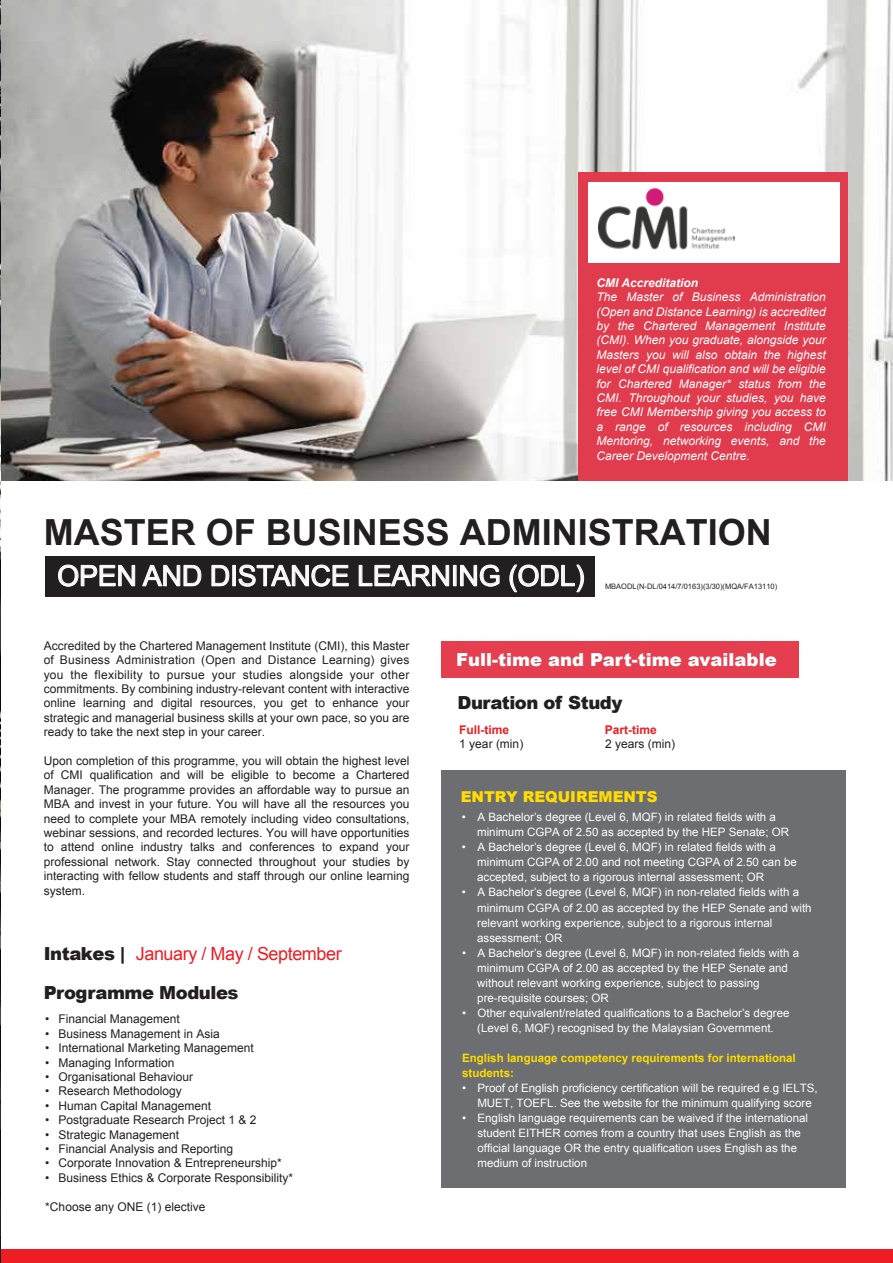
<style>
.page{position:relative;width:893px;height:1263px;background:#fff}
.page>*{position:absolute;margin:0;border:0;box-sizing:border-box;transform-origin:0 0}
.t1{font:700 36px "Arial";color:#231f20}
.t2{font:28.5px "Arial";letter-spacing:-.01em;color:#fff}
.t3{font:900 18px "Arial";letter-spacing:-.025em;color:#231f20}
.t4{font:900 18px "Arial";color:#fff}
.t5{font:18px "Arial";letter-spacing:-.025em;color:#ed1d24}
.t6{font:900 15px "Arial";color:#fd0}
.t7{font:12px/14.4px "Arial";color:#231f20;text-align:justify}
.t8{font:italic 12px/14.4px "Arial";color:#fff;text-align:justify}
.t9{font:700 12px "Arial";color:#ed1d24}
.t10{font:italic 700 12px "Arial";color:#fff}
.t11{font:11.55px/15px "Arial";color:#fff}
.t12{font:700 11.55px/15px "Arial";color:#fd0}
.t13{font:7.5px "Arial";color:#231f20}
.s1{font-weight:900;color:#231f20}
</style>
<div class="page">
<div style="left:0;top:1249px;width:893px;height:14px;background:#ed1d24"></div>
<img style="left:1px;top:0;width:891px;height:481px">
<div style="left:578px;top:173px;width:270px;height:308px;background:#e13c4d"></div>
<div style="left:588px;top:182px;width:251px;height:80px;background:#fff"></div>
<img style="left:598px;top:155px;width:136px;height:108px">
<div style="left:46px;top:556px;width:549px;height:40px;background:#231f20"></div>
<svg style="left:58px;top:564px;width:77px;height:23px"></svg>
<svg style="left:142px;top:564px;width:60px;height:23px"></svg>
<svg style="left:211px;top:565px;width:19px;height:21px"></svg>
<div style="left:232px;top:565px;width:4px;height:21px;border:1px solid #fff"></div>
<svg style="left:238px;top:564px;width:111px;height:23px"></svg>
<svg style="left:358px;top:564px;width:91px;height:23px"></svg>
<div style="left:453px;top:565px;width:3px;height:21px;border:1px solid #fff"></div>
<svg style="left:460px;top:564px;width:40px;height:23px"></svg>
<svg style="left:509px;top:564px;width:75px;height:29px"></svg>
<div style="left:441px;top:770px;width:405px;height:418px;background:#6d6e71"></div>
<div style="left:441px;top:641px;width:357px;height:36px;background:#e43e4f"></div>
<img style="left:0;top:0;width:1px;height:1263px">
<p class="t10" style="left:597px;top:275px;width:103px">CMI Accreditation</p>
<p class="t8" style="left:597px;top:290px;width:231px">The Master of Business Administration (Open and Distance Learning) is accredited by the Chartered Management Institute (CMI). When you graduate, alongside your Masters you will also obtain the highest level of CMI qualification and will be eligible for Chartered Manager* status from the CMI. Throughout your studies, you have free CMI Membership giving you access to a range of resources including CMI Mentoring, networking events, and the Career Development Centre.</p>
<h1 class="t1" style="left:44px;top:509px;width:730px">MASTER OF BUSINESS ADMINISTRATION</h1>
<h2 class="t2" style="left:57px;top:557px;width:529px">OPEN AND DISTANCE LEARNING (ODL)</h2>
<p class="t13" style="left:605px;top:581px;width:174px">MBAODL(N-DL/0414/7/0163)(3/30)(MQA/FA13110)</p>
<p class="t7" style="left:44px;top:638px;width:367px">Accredited by the Chartered Management Institute (CMI), this Master of Business Administration (Open and Distance Learning) gives you the flexibility to pursue your studies alongside your other commitments. By combining industry-relevant content with interactive online learning and digital resources, you get to enhance your strategic and managerial business skills at your own pace, so you are ready to take the next step in your career.</p>
<p class="t7" style="left:44px;top:754px;width:367px">Upon completion of this programme, you will obtain the highest level of CMI qualification and will be eligible to become a Chartered Manager. The programme provides an affordable way to pursue an MBA and invest in your future. You will have all the resources you need to complete your MBA remotely including video consultations, webinar sessions, and recorded lectures. You will have opportunities to attend online industry talks and conferences to expand your professional network. Stay connected throughout your studies by interacting with fellow students and staff through our online learning system.</p>
<h3 class="t5" style="left:44px;top:942px;width:299px"><span class="s1">Intakes |</span> January / May / September</h3>
<h3 class="t3" style="left:44px;top:979px;width:196px">Programme Modules</h3>
<p class="t7" style="left:45px;top:1012px;width:136px">• Financial Management</p>
<p class="t7" style="left:45px;top:1026px;width:176px">• Business Management in Asia</p>
<p class="t7" style="left:45px;top:1041px;width:210px">• International Marketing Management</p>
<p class="t7" style="left:45px;top:1055px;width:131px">• Managing Information</p>
<p class="t7" style="left:45px;top:1070px;width:149px">• Organisational Behaviour</p>
<p class="t7" style="left:45px;top:1084px;width:138px">• Research Methodology</p>
<p class="t7" style="left:45px;top:1098px;width:167px">• Human Capital Management</p>
<p class="t7" style="left:45px;top:1113px;width:213px">• Postgraduate Research Project 1 &amp; 2</p>
<p class="t7" style="left:45px;top:1127px;width:135px">• Strategic Management</p>
<p class="t7" style="left:45px;top:1142px;width:189px">• Financial Analysis and Reporting</p>
<p class="t7" style="left:45px;top:1156px;width:238px">• Corporate Innovation &amp; Entrepreneurship*</p>
<p class="t7" style="left:45px;top:1170px;width:249px">• Business Ethics &amp; Corporate Responsibility*</p>
<p class="t7" style="left:45px;top:1199px;width:162px">*Choose any ONE (1) elective</p>
<h3 class="t4" style="left:456px;top:647px;width:322px">Full-time and Part-time available</h3>
<h3 class="t3" style="left:457px;top:689px;width:167px">Duration of Study</h3>
<p class="t9" style="left:459px;top:721px;width:52px">Full-time</p>
<p class="t7" style="left:459px;top:737px;width:66px">1 year (min)</p>
<p class="t9" style="left:605px;top:721px;width:54px">Part-time</p>
<p class="t7" style="left:605px;top:737px;width:72px">2 years (min)</p>
<p class="t6" style="left:461px;top:786px;width:198px">ENTRY REQUIREMENTS</p>
<p class="t11" style="left:477px;top:810px;width:313px;text-indent:-15px">• A Bachelor’s degree (Level 6, MQF) in related fields with a minimum CGPA of 2.50 as accepted by the HEP Senate; OR</p>
<p class="t11" style="left:477px;top:840px;width:321px;text-indent:-15px">• A Bachelor’s degree (Level 6, MQF) in related fields with a minimum CGPA of 2.00 and not meeting CGPA of 2.50 can be accepted, subject to a rigorous internal assessment; OR</p>
<p class="t11" style="left:477px;top:885px;width:336px;text-indent:-15px">• A Bachelor’s degree (Level 6, MQF) in non-related fields with a minimum CGPA of 2.00 as accepted by the HEP Senate and with relevant working experience, subject to a rigorous internal assessment; OR</p>
<p class="t11" style="left:477px;top:945px;width:323px;text-indent:-15px">• A Bachelor’s degree (Level 6, MQF) in non-related fields with a minimum CGPA of 2.00 as accepted by the HEP Senate and without relevant working experience, subject to passing pre-requisite courses; OR</p>
<p class="t11" style="left:462px;top:1005px;width:329px;text-align:center">• Other equivalent/related qualifications to a Bachelor’s degree (Level 6, MQF) recognised by the Malaysian Government.</p>
<p class="t12" style="left:462px;top:1050px;width:335px">English language competency requirements for international students:</p>
<p class="t11" style="left:477px;top:1080px;width:342px;text-indent:-15px">• Proof of English proficiency certification will be required e.g IELTS,<br>MUET, TOEFL. See the website for the minimum qualifying score</p>
<p class="t11" style="left:477px;top:1110px;width:332px;text-indent:-15px">• English language requirements can be waived if the international student EITHER comes from a country that uses English as the official language OR the entry qualification uses English as the medium of instruction</p>
</div>
